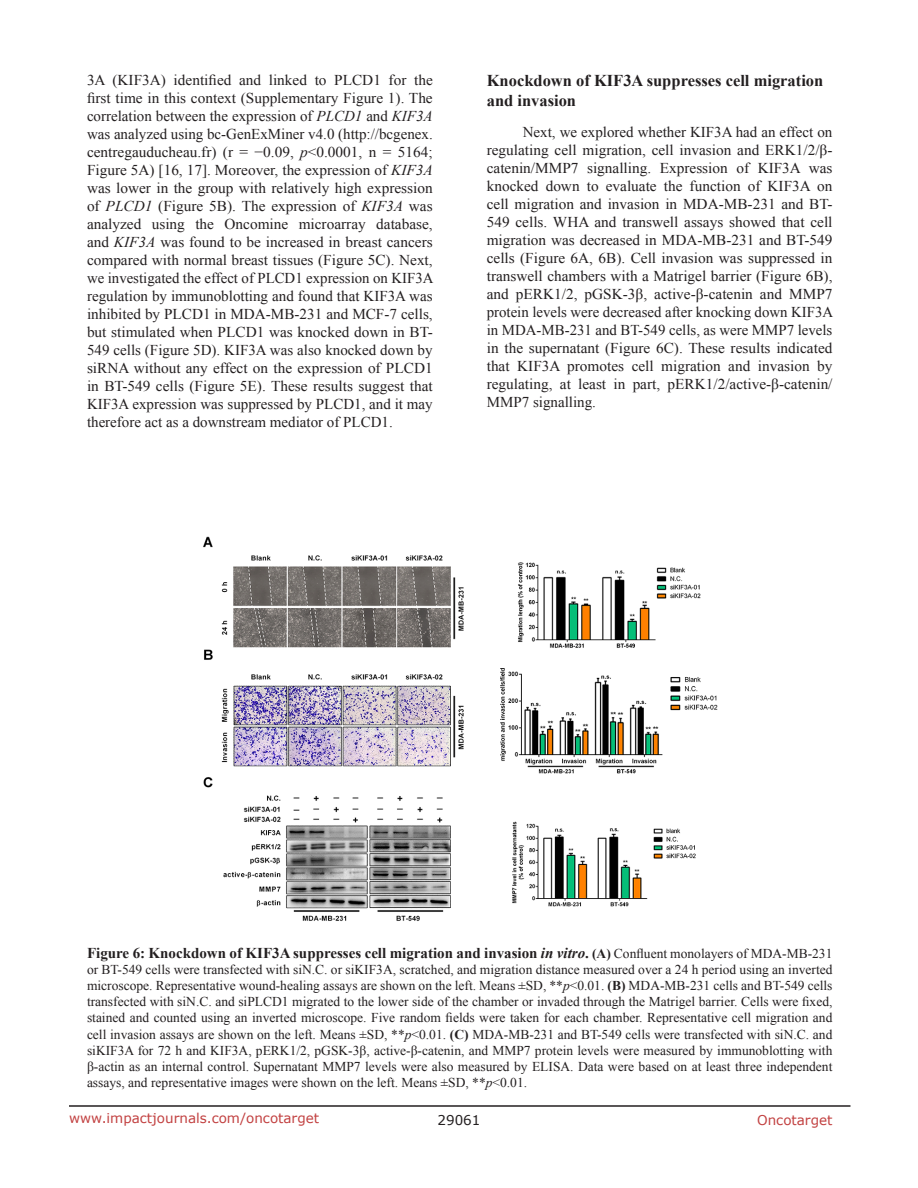
<style>
.page{position:relative;width:918px;height:1188px;background:#fff}
.page>*{position:absolute;margin:0;border:0;box-sizing:border-box;transform-origin:0 0}
.SubHeading{font:700 16.5px/19.8px "Times New Roman";color:#231f20}
.BodyText{font:15px/18px "Times New Roman";color:#231f20;text-align:justify}
.figuretext{font:700 15px "Times New Roman";color:#231f20}
.figuretext-2{font:13.5px/16.2px "Times New Roman";color:#231f20;text-align:justify}
.t1{font:13.5px "Verdana";color:#c24141}
.t2{font:13.5px "Verdana";color:#231f20}
.s1{font-style:italic}
.s2{font-size:13.5px}
.s3{font-weight:400;font-size:13.5px}
.s4{font-weight:700}
</style>
<div class="page">
<hr style="left:69px;top:1105px;width:781px;height:2px;background:#231f20">
<img style="left:203px;top:536px;width:515px;height:385px">
<p class="BodyText" style="left:87px;top:71px;width:348px">3A (KIF3A) identified and linked to PLCD1 for the first time in this context (Supplementary Figure 1). The correlation between the expression of <span class="s1">PLCD1</span> and <span class="s1">KIF3A </span>was analyzed using bc-GenExMiner v4.0 (http://bcgenex. centregauducheau.fr) (r = −0.09, <span class="s1">p</span>&lt;0.0001, n = 5164; Figure 5A) [16, 17]. Moreover, the expression of <span class="s1">KIF3A </span>was lower in the group with relatively high expression of <span class="s1">PLCD1</span> (Figure 5B). The expression of <span class="s1">KIF3A</span> was analyzed using the Oncomine microarray database, and <span class="s1">KIF3A</span> was found to be increased in breast cancers compared with normal breast tissues (Figure 5C). Next, we investigated the effect of PLCD1 expression on KIF3A regulation by immunoblotting and found that KIF3A was inhibited by PLCD1 in MDA-MB-231 and MCF-7 cells, but stimulated when PLCD1 was knocked down in BT-549 cells (Figure 5D). KIF3A was also knocked down by siRNA without any effect on the expression of PLCD1 in BT-549 cells (Figure 5E). These results suggest that KIF3A expression was suppressed by PLCD1, and it may therefore act as a downstream mediator of PLCD1.</p>
<p class="SubHeading" style="left:487px;top:70px;width:338px">Knockdown of KIF3A suppresses cell migration and invasion</p>
<p class="BodyText" style="left:487px;top:123px;width:348px;text-indent:36px">Next, we explored whether KIF3A had an effect on regulating cell migration, cell invasion and ERK1/2/β&shy;catenin/MMP7 signalling. Expression of KIF3A was knocked down to evaluate the function of KIF3A on cell migration and invasion in MDA-MB-231 and BT-549 cells. WHA and transwell assays showed that cell migration was decreased in MDA-MB-231 and BT-549 cells (Figure 6A, 6B). Cell invasion was suppressed in transwell chambers with a Matrigel barrier (Figure 6B), and pERK1/2, pGSK-3β, active-β-catenin and MMP7 protein levels were decreased after knocking down KIF3A in MDA-MB-231 and BT-549 cells, as were MMP7 levels in the supernatant (Figure 6C). These results indicated that KIF3A promotes cell migration and invasion by regulating, at least in part, pERK1/2/active-β-catenin/ MMP7 signalling.</p>
<p class="figuretext" style="left:87px;top:942px;width:747px">Figure 6: Knockdown of KIF3A suppresses cell migration and invasion <span class="s1">in vitro</span>. <span class="s2">(A)</span> <span class="s3">Confluent monolayers of MDA-MB-231</span></p>
<p class="figuretext-2" style="left:87px;top:961px;width:747px">or BT-549 cells were transfected with siN.C. or siKIF3A, scratched, and migration distance measured over a 24 h period using an inverted microscope. Representative wound-healing assays are shown on the left. Means ±SD, **<span class="s1">p</span>&lt;0.01. <span class="s4">(B)</span> MDA-MB-231 cells and BT-549 cells transfected with siN.C. and siPLCD1 migrated to the lower side of the chamber or invaded through the Matrigel barrier. Cells were fixed, stained and counted using an inverted microscope. Five random fields were taken for each chamber. Representative cell migration and cell invasion assays are shown on the left. Means ±SD, **<span class="s1">p</span>&lt;0.01. <span class="s4">(C)</span> MDA-MB-231 and BT-549 cells were transfected with siN.C. and siKIF3A for 72 h and KIF3A, pERK1/2, pGSK-3β, active-β-catenin, and MMP7 protein levels were measured by immunoblotting with β-actin as an internal control. Supernatant MMP7 levels were also measured by ELISA. Data were based on at least three independent assays, and representative images were shown on the left. Means ±SD, **<span class="s1">p</span>&lt;0.01.</p>
<p class="t1" style="left:69px;top:1109px;width:252px">www.impactjournals.com/oncotarget</p>
<p class="t2" style="left:438px;top:1111px;width:44px">29061</p>
<p class="t1" style="left:757px;top:1111px;width:77px">Oncotarget</p>
</div>
